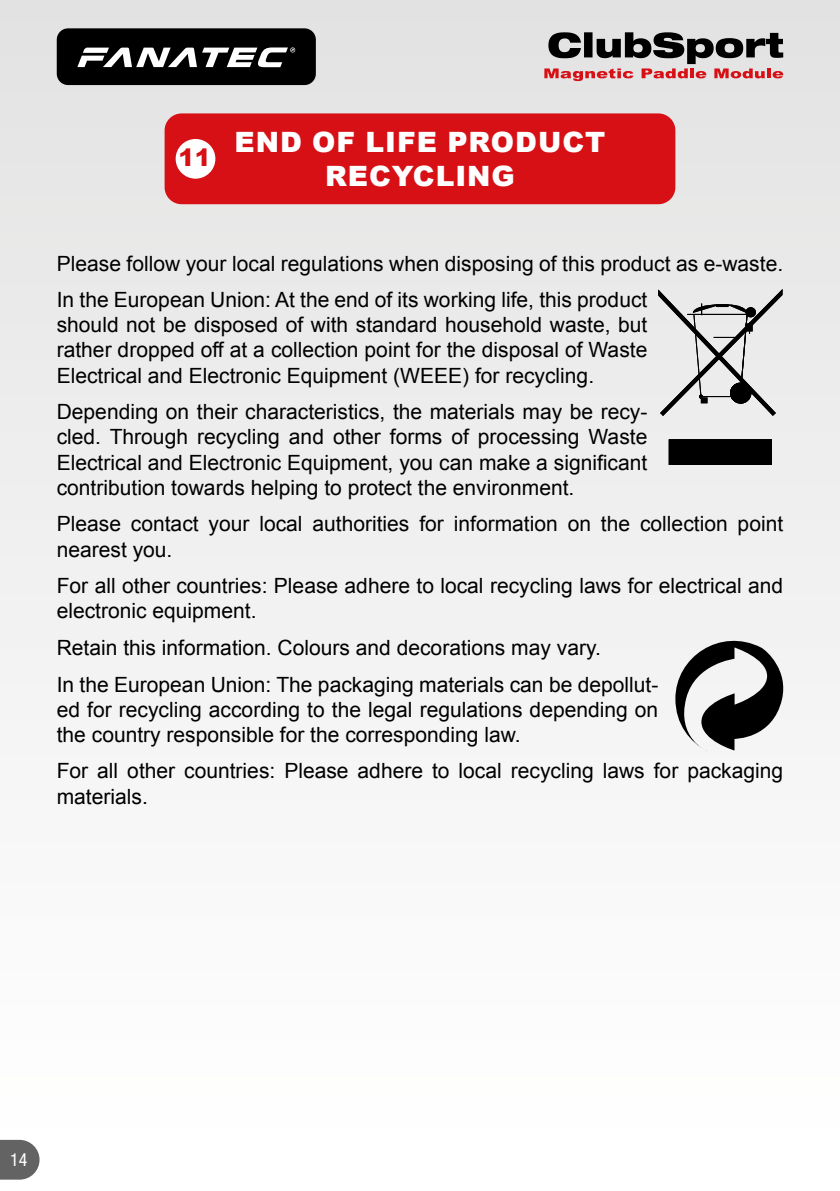
<style>
.page{position:relative;width:840px;height:1191px;background:#fff}
.page>*{position:absolute;margin:0;border:0;box-sizing:border-box;transform-origin:0 0}
.t1{font:900 28px/33.6px "Arial";letter-spacing:.035em;color:#fff;text-align:center}
.t2{font:900 24px "Arial";color:#d71016}
.t3{font:21px/25.2px "Arial";color:#000}
.t4{font:condensed 18px "Helvetica Neue LT Std";color:#fff}
</style>
<div class="page">
<div style="left:0;top:0;width:839px;height:1191px;background:linear-gradient(to bottom,#e2e2e2,#fff)"></div>
<svg style="left:839px;top:0;width:1px;height:719px"></svg>
<svg style="left:544px;top:32px;width:238px;height:49px;background:#9e898a"></svg>
<svg style="left:0;top:1139px;width:39px;height:40px;background:#757474"></svg>
<div style="left:57px;top:28px;width:259px;height:57px;background:#000;border-radius:11px"></div>
<svg style="left:77px;top:47px;width:218px;height:20px"></svg>
<div style="left:164px;top:113px;width:511px;height:91px;background:#d71016;border-radius:17px"></div>
<div style="left:175px;top:139px;width:40px;height:40px;background:#fff;border-radius:50%"></div>
<div style="left:669px;top:440px;width:101px;height:24px;background:#000"></div>
<div style="left:668px;top:439px;width:103px;height:26px;border:1px solid #000"></div>
<svg style="left:657px;top:289px;width:125px;height:127px;background:#c6c6c6"></svg>
<svg style="left:675px;top:627px;width:113px;height:124px"></svg>
<p class="t2" style="left:178px;top:140px;width:34px">11</p>
<h1 class="t1" style="left:234px;top:124px;width:372px">END OF LIFE PRODUCT<br>RECYCLING</h1>
<p class="t3" style="left:57px;top:245px;width:727px;line-height:36.6px">Please follow your local regulations when disposing of this product as e-waste.<br>In the European Union: At the end of its working life, this product</p>
<p class="t3" style="left:57px;top:312px;width:591px;text-align:justify">should not be disposed of with standard household waste, but rather dropped off at a collection point for the disposal of Waste Electrical and Electronic Equipment (WEEE) for recycling.</p>
<p class="t3" style="left:57px;top:399px;width:591px;text-align:justify">Depending on their characteristics, the materials may be recy&shy;cled. Through recycling and other forms of processing Waste Electrical and Electronic Equipment, you can make a significant contribution towards helping to protect the environment.</p>
<p class="t3" style="left:57px;top:511px;width:727px">Please contact your local authorities for information on the collection point nearest you.</p>
<p class="t3" style="left:57px;top:573px;width:727px">For all other countries: Please adhere to local recycling laws for electrical and electronic equipment.</p>
<p class="t3" style="left:57px;top:629px;width:602px;line-height:36.6px">Retain this information. Colours and decorations may vary.<br>In the European Union: The packaging materials can be depollut-</p>
<p class="t3" style="left:57px;top:696px;width:602px">ed for recycling according to the legal regulations depending on the country responsible for the corresponding law.</p>
<p class="t3" style="left:57px;top:758px;width:727px">For all other countries: Please adhere to local recycling laws for packaging materials.</p>
<p class="t4" style="left:10px;top:1149px;width:19px">14</p>
</div>
